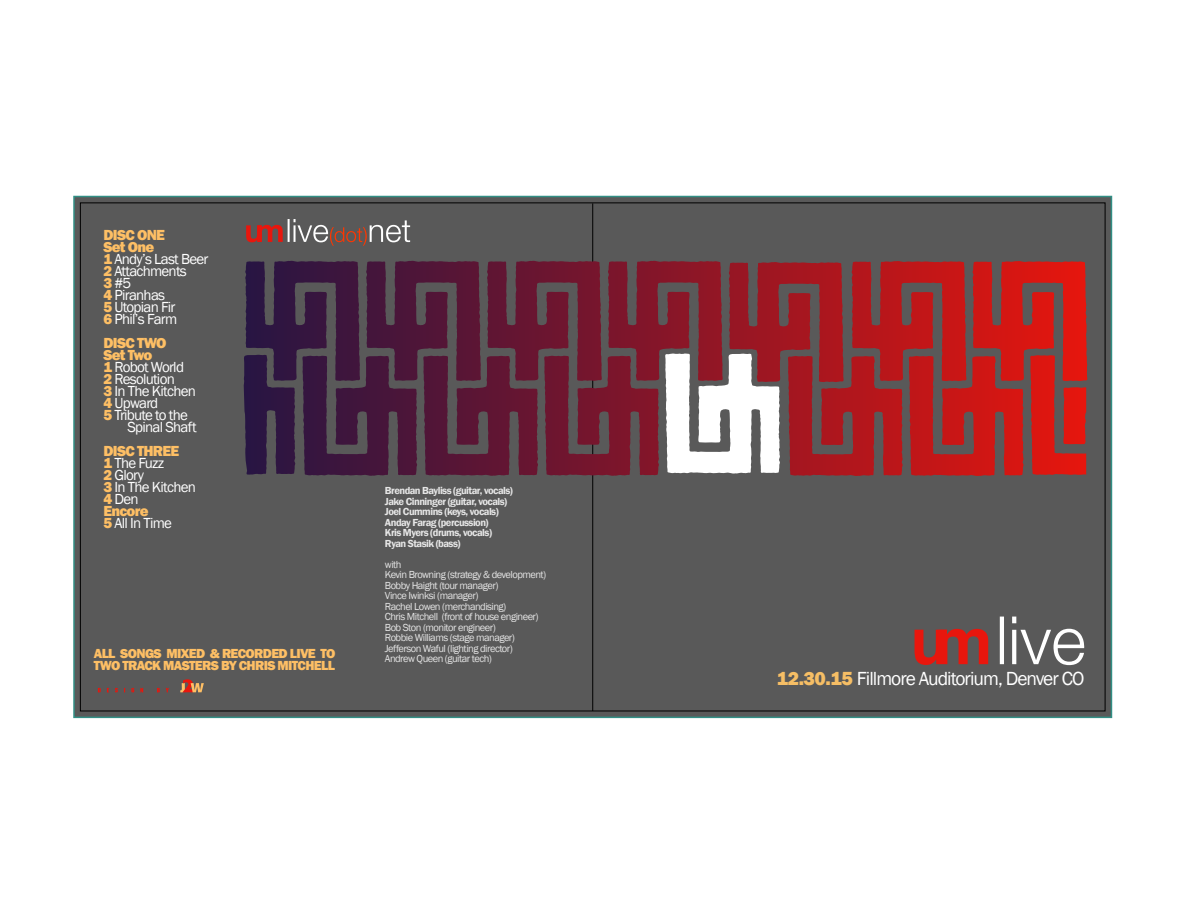
<style>
.page{position:relative;width:1188px;height:918px;background:#fff}
.page>*{position:absolute;margin:0;border:0;box-sizing:border-box;transform-origin:0 0}
.t1{font:19.5px "Franklin Gothic";letter-spacing:-.05em;color:#fff}
.t2{font:15px/12px "Franklin Gothic";letter-spacing:-.05em;color:#fff}
.t3{font:800 15px "Franklin Gothic";letter-spacing:-.05em;color:#febf65}
.t4{font:800 13.5px "Franklin Gothic";letter-spacing:-.05em;color:#febf65}
.t5{font:10.5px/10.5px "Franklin Gothic";letter-spacing:-.05em;color:#e6e6e6}
.t6{font:600 10.5px/10.5px "Franklin Gothic";letter-spacing:-.05em;color:#e6e6e6}
.s1{font-weight:800;color:#febf65}
.s2{font-weight:800;color:#f6be65}
</style>
<div class="page">
<svg style="left:73px;top:195px;width:1040px;height:524px;background:#5f7371"></svg>
<svg style="left:80px;top:202px;width:1025px;height:509px;background:#5e4e51"></svg>
<svg style="left:592px;top:203px;width:1px;height:508px"></svg>
<svg style="left:246px;top:225px;width:37px;height:17px"></svg>
<hr style="left:288px;top:219px;width:2px;height:23px;background:#fff">
<svg style="left:294px;top:219px;width:116px;height:27px;background:#776e6b"></svg>
<svg style="left:915px;top:629px;width:73px;height:36px;background:#ac312c"></svg>
<hr style="left:1000px;top:617px;width:4px;height:47px;background:#fff">
<svg style="left:1012px;top:630px;width:4px;height:34px"></svg>
<svg style="left:1012px;top:617px;width:4px;height:6px"></svg>
<svg style="left:1021px;top:629px;width:63px;height:36px"></svg>
<svg style="left:98px;top:688px;width:3px;height:4px"></svg>
<svg style="left:115px;top:688px;width:3px;height:4px"></svg>
<svg style="left:131px;top:688px;width:3px;height:4px"></svg>
<svg style="left:140px;top:688px;width:3px;height:4px"></svg>
<svg style="left:157px;top:688px;width:3px;height:4px"></svg>
<svg style="left:166px;top:688px;width:3px;height:4px"></svg>
<svg style="left:180px;top:679px;width:24px;height:13px"></svg>
<svg style="left:244px;top:354px;width:842px;height:121px;background:#843d49"></svg>
<h2 class="t2" style="left:104px;top:229px;width:106px"><span class="s1">DISC ONE<br>Set One<br>1</span> Andy’s Last Beer<br><span class="s1">2</span> Attachments<br><span class="s1">3</span>#5<br><span class="s1">4</span> Piranhas<br><span class="s1">5</span> Utopian Fir<br><span class="s1">6</span> Phil’s Farm</h2>
<h2 class="t3" style="left:104px;top:333px;width:65px">DISC TWO</h2>
<h2 class="t3" style="left:104px;top:345px;width:50px">Set Two</h2>
<h2 class="t2" style="left:104px;top:361px;width:82px"><span class="s1">1</span> Robot World</h2>
<h2 class="t2" style="left:104px;top:373px;width:73px"><span class="s1">2</span> Resolution</h2>
<h2 class="t2" style="left:104px;top:385px;width:94px"><span class="s1">3</span> In The Kitchen</h2>
<h2 class="t2" style="left:104px;top:397px;width:56px"><span class="s1">4</span> Upward</h2>
<h2 class="t2" style="left:104px;top:409px;width:86px"><span class="s1">5</span> Tribute to the</h2>
<h2 class="t2" style="left:128px;top:421px;width:71px">Spinal Shaft</h2>
<h2 class="t2" style="left:104px;top:445px;width:94px"><span class="s1">DISC THREE<br>1</span> The Fuzz<br><span class="s1">2</span> Glory<br><span class="s1">3</span> In The Kitchen<br><span class="s1">4</span> Den<br><span class="s1">Encore<br>5</span> All In Time</h2>
<p class="t4" style="left:94px;top:645px;width:243px">ALL SONGS MIXED &amp; RECORDED LIVE TO</p>
<p class="t4" style="left:94px;top:657px;width:243px">TWO TRACK MASTERS BY CHRIS MITCHELL</p>
<p class="t6" style="left:385px;top:486px;width:130px">Brendan Bayliss (guitar, vocals)<br>Jake Cinninger (guitar, vocals)<br>Joel Cummins (keys, vocals)<br>Anday Farag (percussion)<br>Kris Myers (drums, vocals)<br>Ryan Stasik (bass)</p>
<p class="t5" style="left:385px;top:559px;width:163px">with<br>Kevin Browning (strategy &amp; development)<br>Bobby Haight (tour manager)<br>Vince Iwinksi (manager)<br>Rachel Lowen (merchandising)<br>Chris Mitchell (front of house engineer)<br>Bob Ston (monitor engineer)<br>Robbie Williams (stage manager)<br>Jefferson Waful (lighting director)</p>
<p class="t5" style="left:385px;top:654px;width:109px">Andrew Queen (guitar tech)</p>
<h1 class="t1" style="left:777px;top:667px;width:309px"><span class="s2">12.30.15</span> Fillmore Auditorium, Denver CO</h1>
</div>
